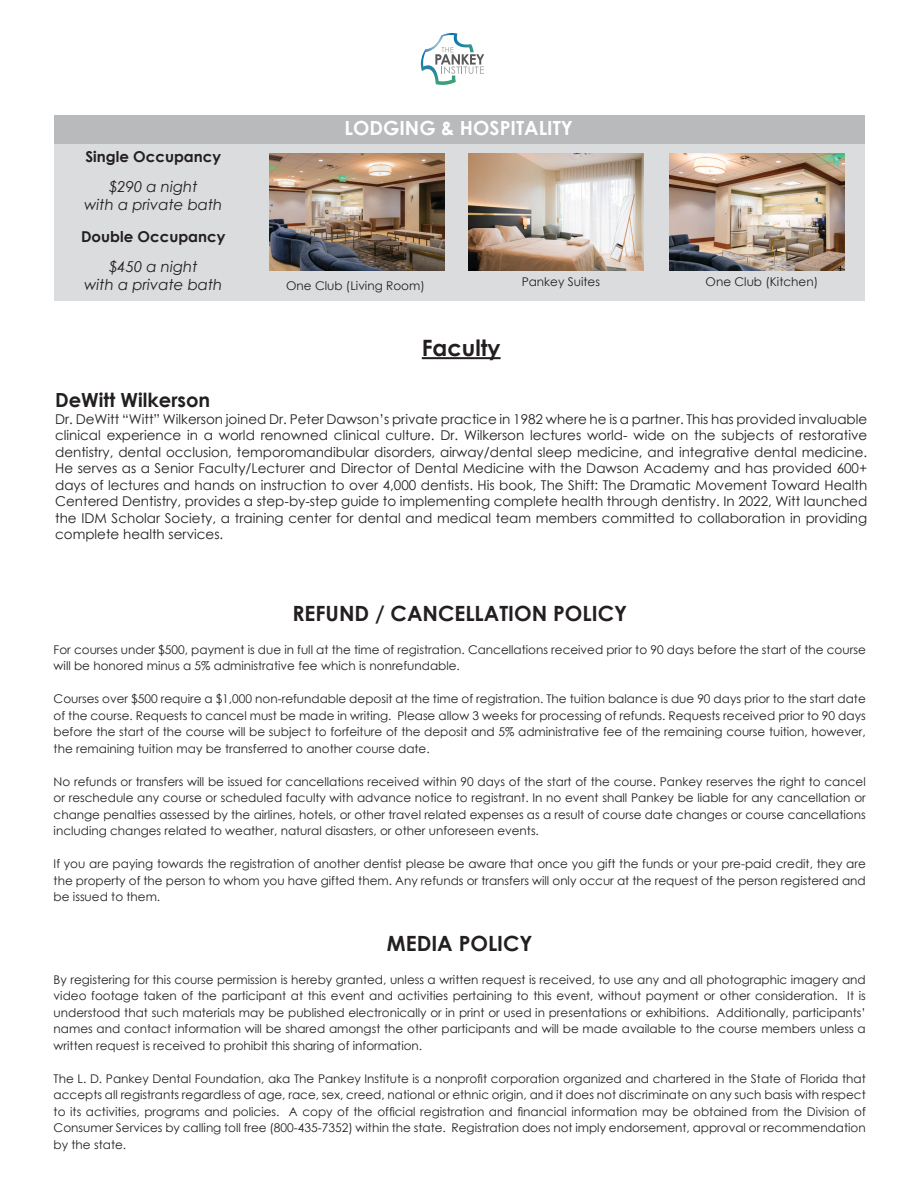
<style>
.page{position:relative;width:918px;height:1188px;background:#fff}
.page>*{position:absolute;margin:0;border:0;box-sizing:border-box;transform-origin:0 0}
.t1{font:700 22.5px "Century Gothic";color:#231f20}
.t2{font:700 21px "Century Gothic";color:#231f20}
.t3{font:700 19.5px "Century Gothic";color:#fff}
.t4{font:700 19.5px "Century Gothic";color:#231f20}
.t5{font:italic 15px "Century Gothic";color:#231f20}
.t6{font:700 15px "Century Gothic";color:#231f20}
.t7{font:13.5px/16.5px "Century Gothic";color:#231f20;text-align:justify}
.t8{font:12px/16.5px "Century Gothic";color:#231f20;text-align:justify}
</style>
<div class="page">
<svg style="left:421px;top:33px;width:63px;height:52px"></svg>
<div style="left:54px;top:115px;width:810px;height:29px;background:#b8babc"></div>
<div style="left:54px;top:141px;width:810px;height:160px;background:#dbdcdd"></div>
<img style="left:269px;top:154px;width:175px;height:116px">
<img style="left:469px;top:154px;width:175px;height:116px">
<img style="left:670px;top:154px;width:175px;height:116px">
<hr style="left:422px;top:357px;width:79px;height:2px;background:#231f20">
<p class="t6" style="left:86px;top:145px;width:137px">Single Occupancy</p>
<p class="t5" style="left:109px;top:176px;width:90px">$290 a night</p>
<p class="t5" style="left:84px;top:194px;width:140px">with a private bath</p>
<p class="t6" style="left:81px;top:225px;width:146px">Double Occupancy</p>
<p class="t5" style="left:109px;top:256px;width:90px">$450 a night</p>
<p class="t5" style="left:84px;top:274px;width:140px">with a private bath</p>
<p class="t3" style="left:345px;top:113px;width:230px">LODGING &amp; HOSPITALITY</p>
<p class="t8" style="left:286px;top:277px;width:140px">One Club (Living Room)</p>
<p class="t8" style="left:522px;top:273px;width:80px">Pankey Suites</p>
<p class="t8" style="left:706px;top:273px;width:114px">One Club (Kitchen)</p>
<p class="t1" style="left:422px;top:331px;width:80px">Faculty</p>
<p class="t4" style="left:55px;top:385px;width:157px">DeWitt Wilkerson</p>
<p class="t7" style="left:55px;top:410px;width:814px">Dr. DeWitt “Witt” Wilkerson joined Dr. Peter Dawson’s private practice in 1982 where he is a partner. This has provided invaluable clinical experience in a world renowned clinical culture. Dr. Wilkerson lectures world- wide on the subjects of restorative dentistry, dental occlusion, temporomandibular disorders, airway/dental sleep medicine, and integrative dental medicine.<br>He serves as a Senior Faculty/Lecturer and Director of Dental Medicine with the Dawson Academy and has provided 600+ days of lectures and hands on instruction to over 4,000 dentists. His book, The Shift: The Dramatic Movement Toward Health Centered Dentistry, provides a step-by-step guide to implementing complete health through dentistry. In 2022, Witt launched the IDM Scholar Society, a training center for dental and medical team members committed to collaboration in providing complete health services.</p>
<p class="t2" style="left:292px;top:597px;width:336px">REFUND / CANCELLATION POLICY</p>
<p class="t8" style="left:54px;top:641px;width:814px">For courses under $500, payment is due in full at the time of registration. Cancellations received prior to 90 days before the start of the course will be honored minus a 5% administrative fee which is nonrefundable.</p>
<p class="t8" style="left:54px;top:690px;width:814px">Courses over $500 require a $1,000 non-refundable deposit at the time of registration. The tuition balance is due 90 days prior to the start date of the course. Requests to cancel must be made in writing. Please allow 3 weeks for processing of refunds. Requests received prior to 90 days before the start of the course will be subject to forfeiture of the deposit and 5% administrative fee of the remaining course tuition, however, the remaining tuition may be transferred to another course date.</p>
<p class="t8" style="left:54px;top:773px;width:814px">No refunds or transfers will be issued for cancellations received within 90 days of the start of the course. Pankey reserves the right to cancel or reschedule any course or scheduled faculty with advance notice to registrant. In no event shall Pankey be liable for any cancellation or change penalties assessed by the airlines, hotels, or other travel related expenses as a result of course date changes or course cancellations including changes related to weather, natural disasters, or other unforeseen events.</p>
<p class="t8" style="left:54px;top:855px;width:814px">If you are paying towards the registration of another dentist please be aware that once you gift the funds or your pre-paid credit, they are the property of the person to whom you have gifted them. Any refunds or transfers will only occur at the request of the person registered and be issued to them.</p>
<p class="t2" style="left:387px;top:927px;width:147px">MEDIA POLICY</p>
<p class="t8" style="left:54px;top:971px;width:814px">By registering for this course permission is hereby granted, unless a written request is received, to use any and all photographic imagery and video footage taken of the participant at this event and activities pertaining to this event, without payment or other consideration. It is understood that such materials may be published electronically or in print or used in presentations or exhibitions. Additionally, participants’ names and contact information will be shared amongst the other participants and will be made available to the course members unless a written request is received to prohibit this sharing of information.</p>
<p class="t8" style="left:54px;top:1070px;width:814px">The L. D. Pankey Dental Foundation, aka The Pankey Institute is a nonprofit corporation organized and chartered in the State of Florida that accepts all registrants regardless of age, race, sex, creed, national or ethnic origin, and it does not discriminate on any such basis with respect to its activities, programs and policies. A copy of the official registration and financial information may be obtained from the Division of Consumer Services by calling toll free (800-435-7352) within the state. Registration does not imply endorsement, approval or recommendation by the state.</p>
</div>
